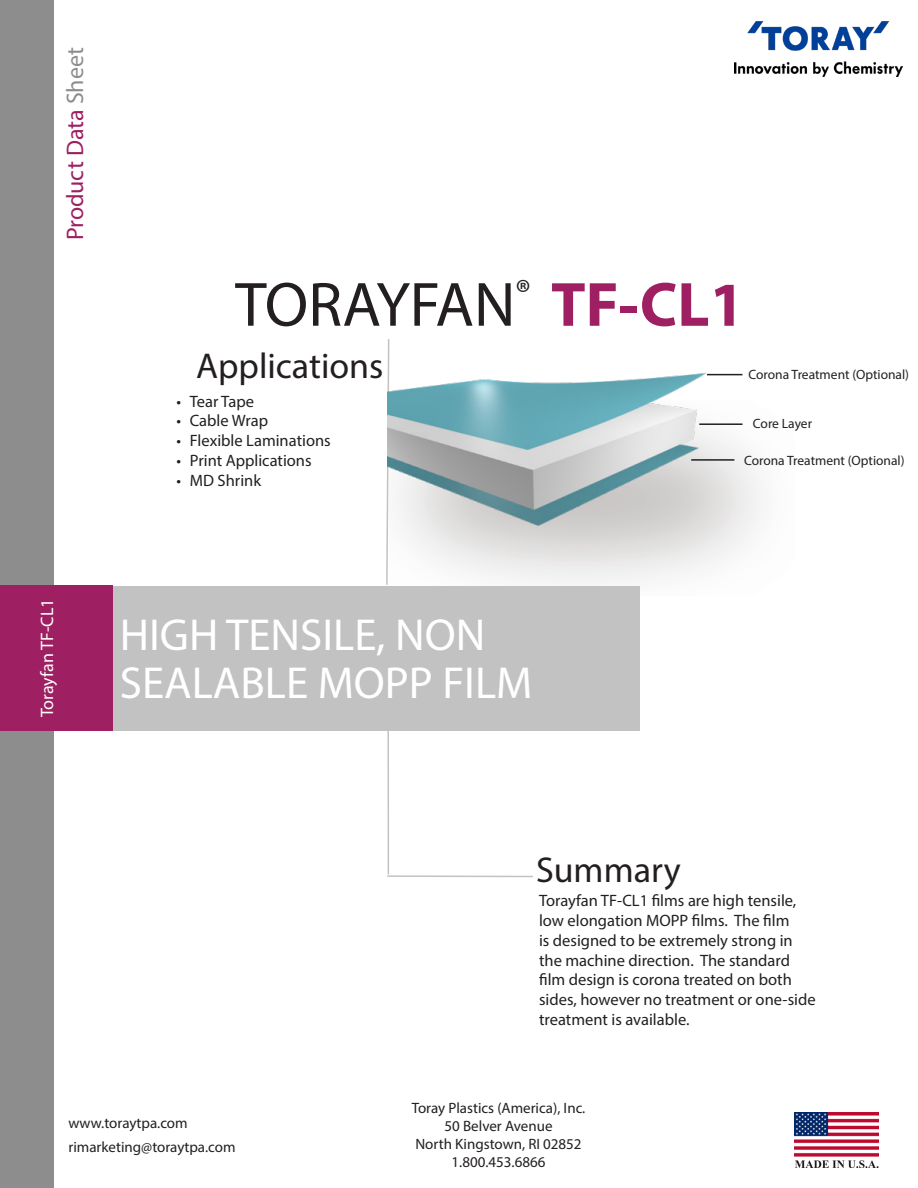
<style>
.page{position:relative;width:918px;height:1188px;background:#fff}
.page>*{position:absolute;margin:0;border:0;box-sizing:border-box;transform-origin:0 0}
.t1{font:63px "Myriad Pro";letter-spacing:-.005em;color:#231f20}
.t2{font:45px/48px "Myriad Pro";color:#fff}
.t3{font:36px "Myriad Pro";color:#231f20}
.t4{font:24px "Myriad Pro";color:#9e1f62}
.t5{font:18px "Myriad Pro";color:#fff}
.t6{font:16.5px/19.8px "Myriad Pro";color:#231f20}
.t7{font:15px/18px "Myriad Pro";color:#231f20;text-align:center}
.t8{font:13.5px "Myriad Pro";color:#231f20}
.s1{color:#8d8d8d}
.s2{font-weight:700;color:#9e1f62}
</style>
<div class="page">
<svg style="left:386px;top:351px;width:2px;height:234px"></svg>
<hr style="left:387px;top:703px;width:2px;height:171px;background:#c3c2c2">
<hr style="left:387px;top:875px;width:146px;height:2px;background:#c3c2c2">
<img style="left:735px;top:22px;width:168px;height:54px">
<div style="left:113px;top:586px;width:527px;height:145px;background:#c3c2c2"></div>
<img style="left:794px;top:1112px;width:84px;height:56px">
<div style="left:0;top:0;width:54px;height:1188px;background:#8d8d8d"></div>
<div style="left:0;top:585px;width:112px;height:146px;background:#9e1f62"></div>
<img style="left:388px;top:339px;width:336px;height:257px">
<hr style="left:699px;top:423px;width:44px;height:2px;background:#231f20">
<hr style="left:707px;top:374px;width:35px;height:1px;background:#231f20">
<hr style="left:691px;top:459px;width:43px;height:2px;background:#231f20">
<h3 class="t4" style="left:60px;top:240px;width:195px;rotate:-90deg">Product Data <span class="s1">Sheet</span></h3>
<p class="t1" style="left:235px;top:266px;width:511px">TORAYFAN<sup>®</sup> <span class="s2">TF-CL1</span></p>
<h3 class="t3" style="left:196px;top:344px;width:189px">Applications</h3>
<p class="t6" style="left:176px;top:391px;width:79px">• Tear Tape</p>
<p class="t6" style="left:176px;top:411px;width:93px">• Cable Wrap</p>
<p class="t6" style="left:176px;top:431px;width:156px">• Flexible Laminations</p>
<p class="t6" style="left:176px;top:450px;width:137px">• Print Applications</p>
<p class="t6" style="left:176px;top:470px;width:86px">• MD Shrink</p>
<p class="t8" style="left:748px;top:366px;width:162px">Corona Treatment (Optional)</p>
<p class="t8" style="left:753px;top:415px;width:61px">Core Layer</p>
<p class="t8" style="left:744px;top:452px;width:162px">Corona Treatment (Optional)</p>
<p class="t5" style="left:36px;top:717px;width:121px;rotate:-90deg">Torayfan TF-CL1</p>
<p class="t5" style="left:36px;top:710px;width:105px;rotate:-90deg">Torayfan Type</p>
<p class="t2" style="left:120px;top:611px;width:414px">HIGH TENSILE, NON<br>SEALABLE MOPP FILM</p>
<p class="t7" style="left:68px;top:1111px;width:169px;line-height:24.2px;text-align:left">www.toraytpa.com rimarketing@toraytpa.com</p>
<h3 class="t3" style="left:536px;top:848px;width:146px">Summary</h3>
<p class="t6" style="left:539px;top:890px;width:278px">Torayfan TF-CL1 films are high tensile, low elongation MOPP films. The film<br>is designed to be extremely strong in the machine direction. The standard film design is corona treated on both sides, however no treatment or one-side treatment is available.</p>
<p class="t7" style="left:412px;top:1099px;width:175px">Toray Plastics (America), Inc.<br>50 Belver Avenue<br>North Kingstown, RI 02852<br>1.800.453.6866</p>
</div>
